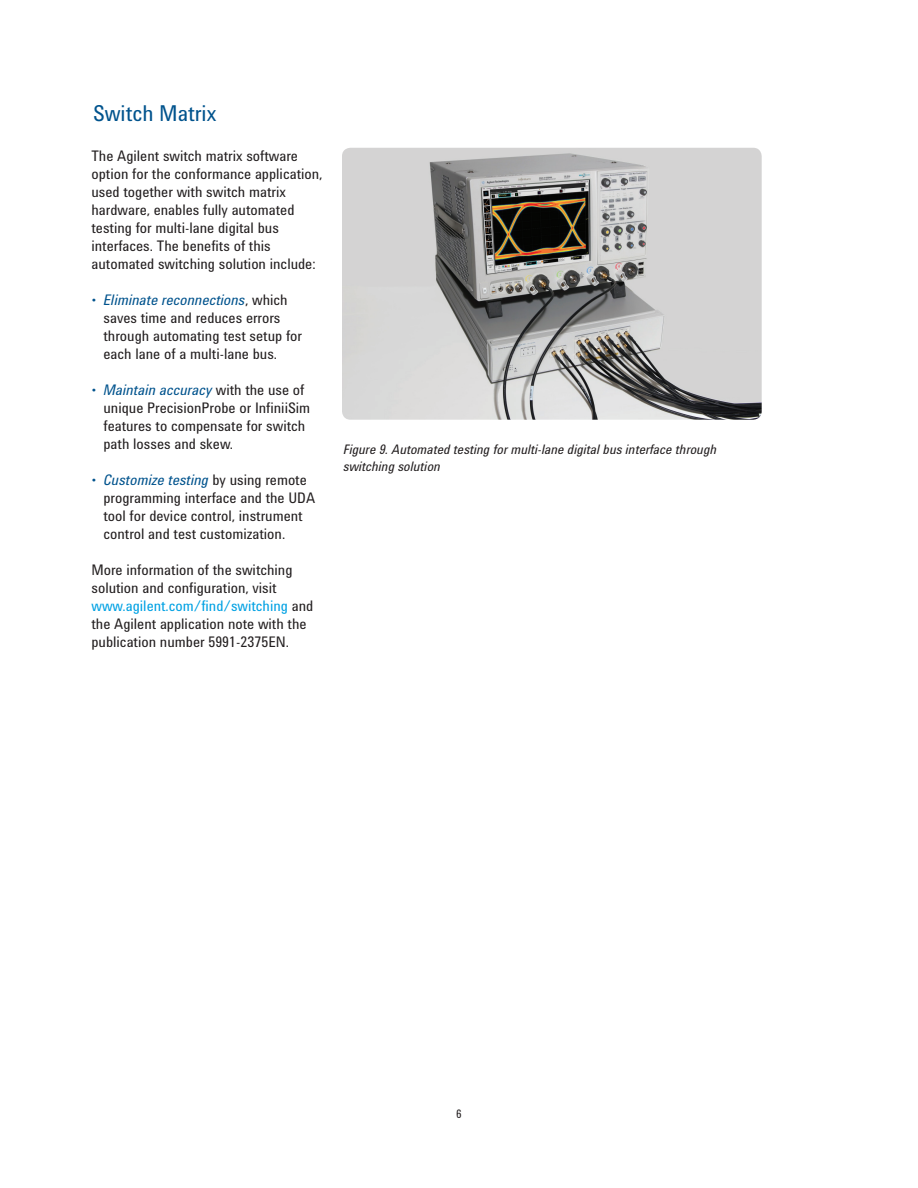
<style>
.page{position:relative;width:918px;height:1188px;background:#fff}
.page>*{position:absolute;margin:0;border:0;box-sizing:border-box;transform-origin:0 0}
.t1{font:22.5px "Agilent Condensed CFF";color:#00538d}
.t2{font:15px/18px "Agilent Condensed CFF";color:#231f20}
.t3{font:italic 13.5px/16.5px "Agilent Condensed CFF";color:#231f20}
.t4{font:12px "Agilent Condensed CFF";color:#231f20}
.s1{font-style:italic;font-size:13.5px;color:#00538d}
.s2{font-style:italic;color:#00538d}
.s3{color:#00a1e3}
</style>
<div class="page">
<img style="left:342px;top:148px;width:420px;height:272px">
<h1 class="t1" style="left:93px;top:96px;width:125px">Switch Matrix</h1>
<p class="t2" style="left:92px;top:146px;width:233px">The Agilent switch matrix software option for the conformance application, used together with switch matrix hardware, enables fully automated testing for multi-lane digital bus interfaces. The benefits of this automated switching solution include:</p>
<p class="t2" style="left:104px;top:290px;width:200px;text-indent:-12px"><span class="s1">•</span> <span class="s2">Eliminate reconnections</span>, which saves time and reduces errors through automating test setup for each lane of a multi-lane bus.</p>
<p class="t2" style="left:104px;top:380px;width:208px;text-indent:-12px"><span class="s1">•</span> <span class="s2">Maintain accuracy</span> with the use of unique PrecisionProbe or InfiniiSim features to compensate for switch path losses and skew.</p>
<p class="t2" style="left:104px;top:470px;width:213px;text-indent:-12px"><span class="s1">•</span> <span class="s2">Customize testing</span> by using remote programming interface and the UDA tool for device control, instrument control and test customization.</p>
<p class="t2" style="left:92px;top:560px;width:223px">More information of the switching solution and configuration, visit <span class="s3">www.agilent.com/find/switching</span> and the Agilent application note with the publication number 5991-2375EN.</p>
<p class="t3" style="left:344px;top:441px;width:375px">Figure 9. Automated testing for multi-lane digital bus interface through switching solution</p>
<p class="t4" style="left:456px;top:1105px;width:7px">6</p>
</div>
